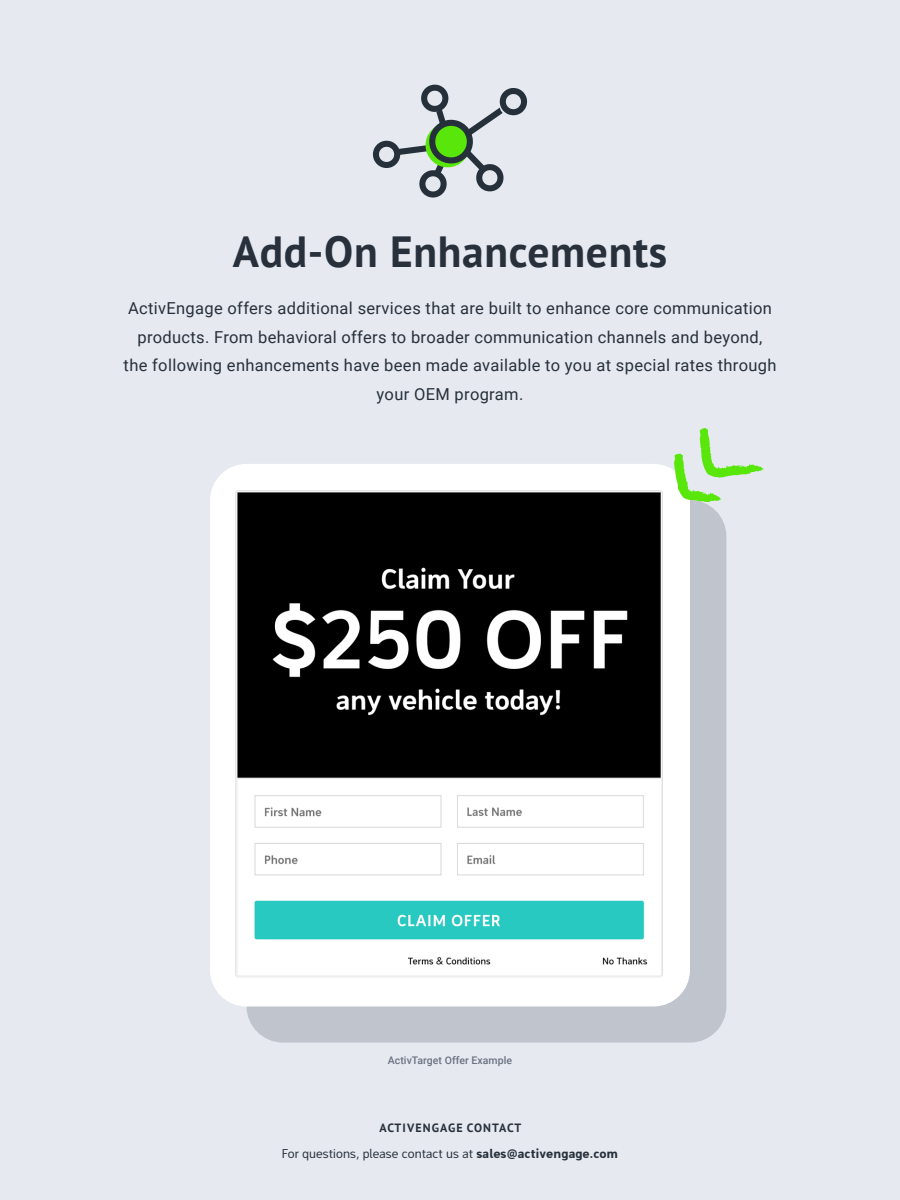
<style>
.page{position:relative;width:900px;height:1200px;background:#e6e9f0}
.page>*{position:absolute;margin:0;border:0;box-sizing:border-box;transform-origin:0 0}
.t1{font:700 43.5px "PT Sans";letter-spacing:.015em;color:#27303b}
.t2{font:16.5px/28.5px "Roboto";letter-spacing:.02em;color:#27303b;text-align:center}
.t3{font:12px "Activ Engage Sans";letter-spacing:.01em;color:#27303b}
.t4{font:700 12px "PT Sans";letter-spacing:.09em;color:#27303b}
.t5{font:500 10.5px "Roboto";letter-spacing:.005em;color:#6b7182}
.s1{font-weight:800}
</style>
<div class="page">
<div style="left:246px;top:500px;width:480px;height:543px;background:#c0c4cc;border-radius:36px"></div>
<div style="left:210px;top:464px;width:480px;height:542px;background:#fff;border-radius:36px"></div>
<img style="left:235px;top:490px;width:428px;height:487px">
<svg style="left:674px;top:428px;width:90px;height:74px"></svg>
<svg style="left:370px;top:81px;width:161px;height:118px"></svg>
<h1 class="t1" style="left:233px;top:232px;width:436px">Add-On Enhancements</h1>
<p class="t2" style="left:124px;top:295px;width:654px">ActivEngage offers additional services that are built to enhance core communication products. From behavioral offers to broader communication channels and beyond, the following enhancements have been made available to you at special rates through your OEM program.</p>
<p class="t5" style="left:388px;top:1056px;width:126px">ActivTarget Offer Example</p>
<p class="t4" style="left:379px;top:1122px;width:143px">ACTIVENGAGE CONTACT</p>
<p class="t3" style="left:282px;top:1148px;width:338px">For questions, please contact us at <span class="s1">sales@activengage.com</span></p>
</div>
